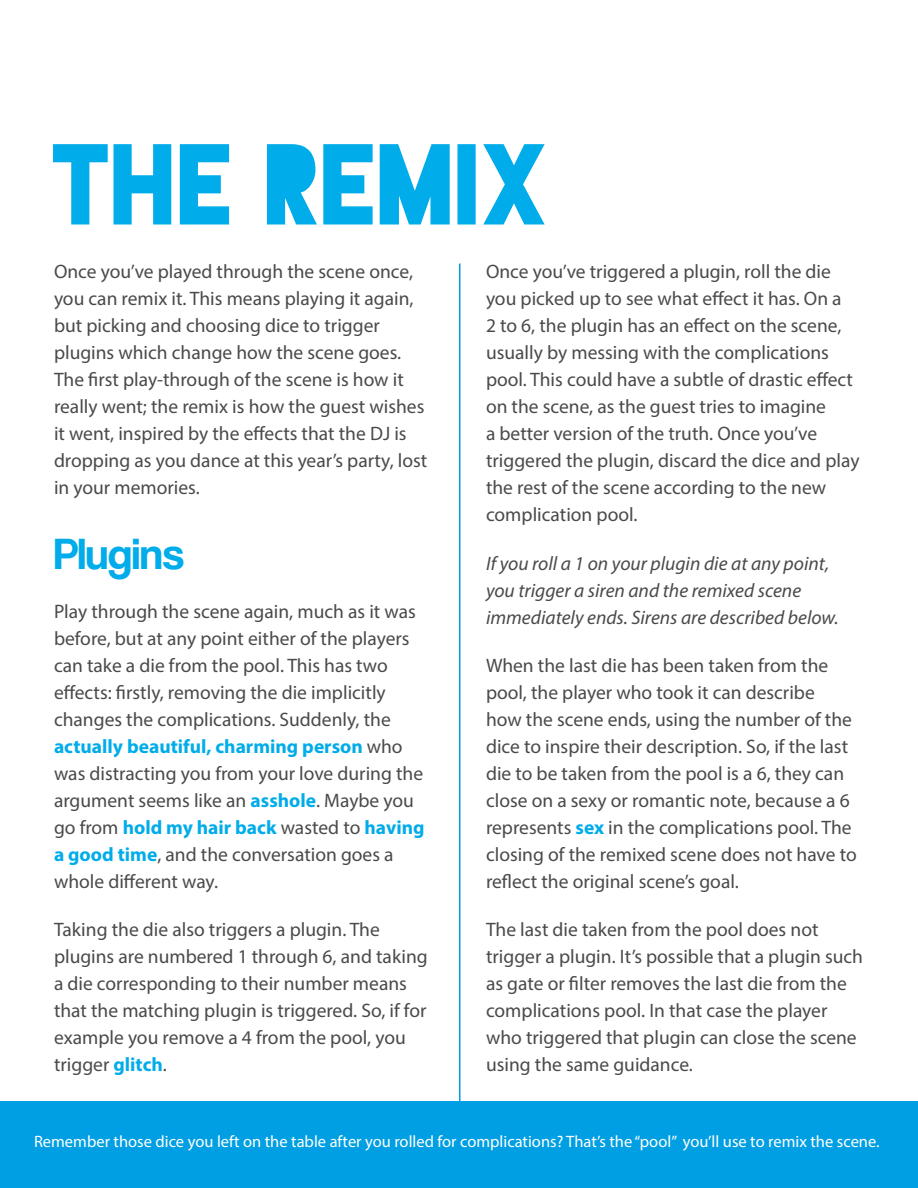
<style>
.page{position:relative;width:918px;height:1188px;background:#fff}
.page>*{position:absolute;margin:0;border:0;box-sizing:border-box;transform-origin:0 0}
.t1{font:108px "Blackout Midnight";color:#00ace9}
.t2{font:45px "Coolvetica Rg";color:#00ace9}
.t3{font:19.5px/27px "Myriad Pro";color:#4a4a49}
.t4{font:italic 19.5px/27px "Myriad Pro";color:#4a4a49}
.t5{font:16.5px "Myriad Pro";color:#fff}
.s1{font-weight:700;color:#00ace9}
</style>
<div class="page">
<hr style="left:459px;top:264px;width:1px;height:844px;background:#009fe3">
<div style="left:0;top:1101px;width:918px;height:87px;background:#009fe3"></div>
<h1 class="t1" style="left:54px;top:136px;width:497px">THE REMIX</h1>
<p class="t3" style="left:54px;top:258px;width:375px">Once you’ve played through the scene once, you can remix it. This means playing it again, but picking and choosing dice to trigger plugins which change how the scene goes.<br>The first play-through of the scene is how it really went; the remix is how the guest wishes it went, inspired by the effects that the DJ is dropping as you dance at this year’s party, lost in your memories.</p>
<p class="t3" style="left:486px;top:258px;width:375px">Once you’ve triggered a plugin, roll the die you picked up to see what effect it has. On a<br>2 to 6, the plugin has an effect on the scene, usually by messing with the complications pool. This could have a subtle of drastic effect on the scene, as the guest tries to imagine<br>a better version of the truth. Once you’ve triggered the plugin, discard the dice and play the rest of the scene according to the new complication pool.</p>
<p class="t4" style="left:486px;top:549px;width:354px">If you roll a 1 on your plugin die at any point, you trigger a siren and the remixed scene immediately ends. Sirens are described below.</p>
<p class="t3" style="left:486px;top:652px;width:372px">When the last die has been taken from the pool, the player who took it can describe<br>how the scene ends, using the number of the dice to inspire their description. So, if the last die to be taken from the pool is a 6, they can close on a sexy or romantic note, because a 6 represents <span class="s1">sex</span> in the complications pool. The closing of the remixed scene does not have to reflect the original scene’s goal.</p>
<p class="t3" style="left:486px;top:916px;width:379px">The last die taken from the pool does not trigger a plugin. It’s possible that a plugin such as gate or filter removes the last die from the complications pool. In that case the player who triggered that plugin can close the scene using the same guidance.</p>
<h2 class="t2" style="left:54px;top:528px;width:131px">Plugins</h2>
<p class="t3" style="left:54px;top:597px;width:372px">Play through the scene again, much as it was before, but at any point either of the players can take a die from the pool. This has two effects: firstly, removing the die implicitly changes the complications. Suddenly, the <span class="s1">actually beautiful, charming person</span> who was distracting you from your love during the argument seems like an <span class="s1">asshole</span>. Maybe you go from <span class="s1">hold my hair back</span> wasted to <span class="s1">having a good time</span>, and the conversation goes a whole different way.</p>
<p class="t3" style="left:54px;top:916px;width:375px">Taking the die also triggers a plugin. The plugins are numbered 1 through 6, and taking a die corresponding to their number means that the matching plugin is triggered. So, if for example you remove a 4 from the pool, you trigger <span class="s1">glitch</span>.</p>
<p class="t5" style="left:34px;top:1132px;width:847px">Remember those dice you left on the table after you rolled for complications? That’s the “pool” you’ll use to remix the scene.</p>
</div>
